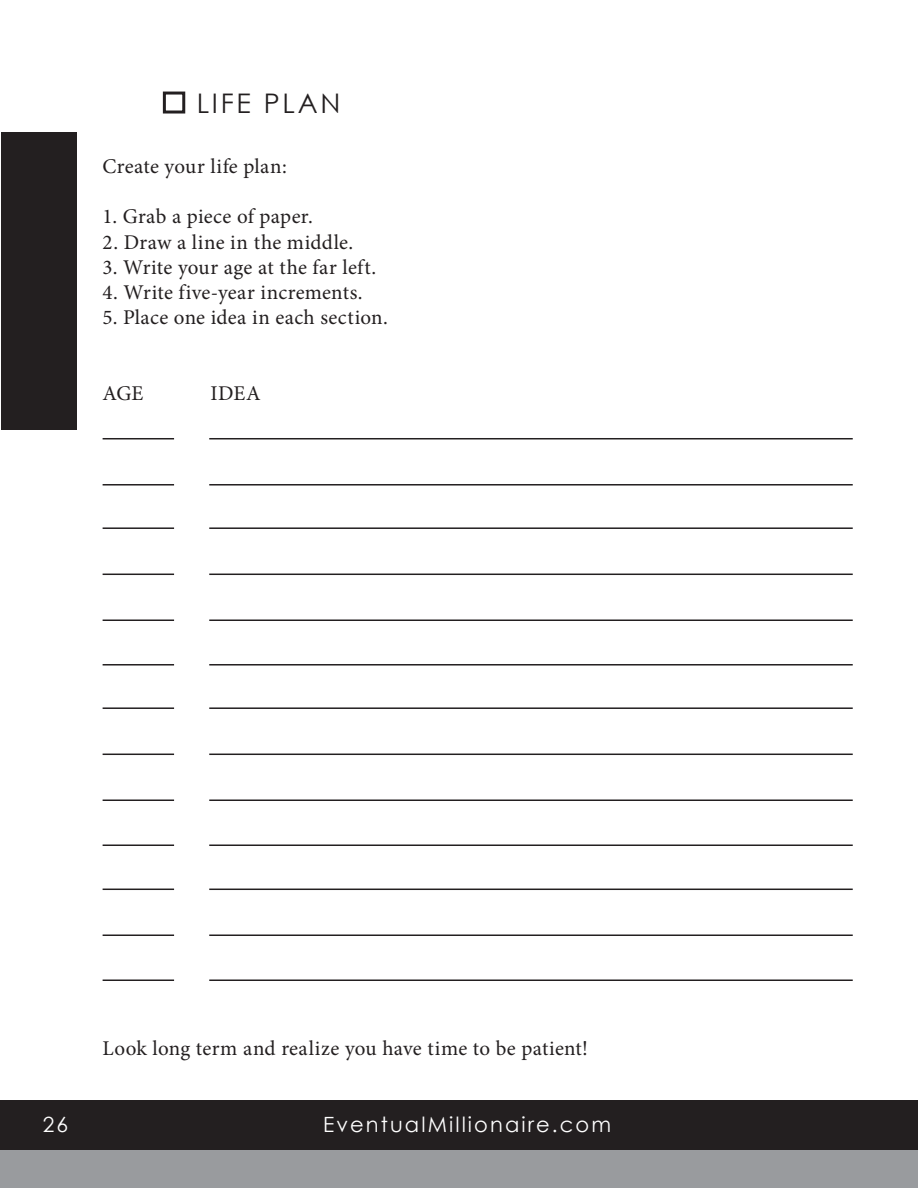
<style>
.page{position:relative;width:918px;height:1188px;background:#fff}
.page>*{position:absolute;margin:0;border:0;box-sizing:border-box;transform-origin:0 0}
.Subtitle_18pt_regula{font:27px "Century Gothic";letter-spacing:.1em;color:#231f20}
.Normal_12pt_light{font:21px "Minion Pro";letter-spacing:.015em;color:#231f20}
.Subtitle_18pt_regula-2{font:21px "Century Gothic";letter-spacing:.1em;color:#fff}
</style>
<div class="page">
<div style="left:1px;top:1100px;width:917px;height:51px;background:#231f20"></div>
<div style="left:1px;top:1151px;width:917px;height:37px;background:#999b9e"></div>
<div style="left:1px;top:133px;width:75px;height:297px;background:#231f20"></div>
<div style="left:163px;top:92px;width:22px;height:22px;border:3px solid #231f20"></div>
<hr style="left:209px;top:438px;width:644px;height:1px;background:#231f20">
<hr style="left:209px;top:484px;width:644px;height:2px;background:#231f20">
<hr style="left:209px;top:527px;width:644px;height:2px;background:#231f20">
<hr style="left:209px;top:574px;width:644px;height:1px;background:#231f20">
<hr style="left:209px;top:620px;width:644px;height:1px;background:#231f20">
<hr style="left:209px;top:664px;width:644px;height:2px;background:#231f20">
<hr style="left:209px;top:707px;width:644px;height:2px;background:#231f20">
<hr style="left:209px;top:754px;width:644px;height:1px;background:#231f20">
<hr style="left:209px;top:800px;width:644px;height:1px;background:#231f20">
<hr style="left:209px;top:844px;width:644px;height:2px;background:#231f20">
<hr style="left:103px;top:438px;width:71px;height:1px;background:#231f20">
<hr style="left:103px;top:484px;width:71px;height:2px;background:#231f20">
<hr style="left:103px;top:527px;width:71px;height:2px;background:#231f20">
<hr style="left:103px;top:574px;width:71px;height:1px;background:#231f20">
<hr style="left:103px;top:620px;width:71px;height:1px;background:#231f20">
<hr style="left:103px;top:664px;width:71px;height:2px;background:#231f20">
<hr style="left:103px;top:707px;width:71px;height:2px;background:#231f20">
<hr style="left:103px;top:754px;width:71px;height:1px;background:#231f20">
<hr style="left:103px;top:800px;width:71px;height:1px;background:#231f20">
<hr style="left:103px;top:844px;width:71px;height:2px;background:#231f20">
<hr style="left:209px;top:889px;width:644px;height:1px;background:#231f20">
<hr style="left:209px;top:934px;width:644px;height:2px;background:#231f20">
<hr style="left:209px;top:980px;width:644px;height:1px;background:#231f20">
<hr style="left:103px;top:889px;width:71px;height:1px;background:#231f20">
<hr style="left:103px;top:934px;width:71px;height:2px;background:#231f20">
<hr style="left:103px;top:980px;width:71px;height:1px;background:#231f20">
<p class="Subtitle_18pt_regula" style="left:197px;top:84px;width:145px">LIFE PLAN</p>
<p class="Normal_12pt_light" style="left:103px;top:152px;width:186px">Create your life plan:</p>
<p class="Normal_12pt_light" style="left:103px;top:203px;width:212px">1. Grab a piece of paper.</p>
<p class="Normal_12pt_light" style="left:103px;top:228px;width:252px">2. Draw a line in the middle.</p>
<p class="Normal_12pt_light" style="left:103px;top:253px;width:275px">3. Write your age at the far left.</p>
<p class="Normal_12pt_light" style="left:103px;top:278px;width:262px">4. Write five-year increments.</p>
<p class="Normal_12pt_light" style="left:103px;top:303px;width:287px">5. Place one idea in each section.</p>
<p class="Normal_12pt_light" style="left:103px;top:379px;width:42px">AGE</p>
<p class="Normal_12pt_light" style="left:211px;top:379px;width:52px">IDEA</p>
<p class="Subtitle_18pt_regula-2" style="left:43px;top:1110px;width:27px">26</p>
<p class="Normal_12pt_light" style="left:103px;top:1034px;width:487px">Look long term and realize you have time to be patient!</p>
<p class="Subtitle_18pt_regula-2" style="left:323px;top:1110px;width:290px">EventualMillionaire.com</p>
</div>
